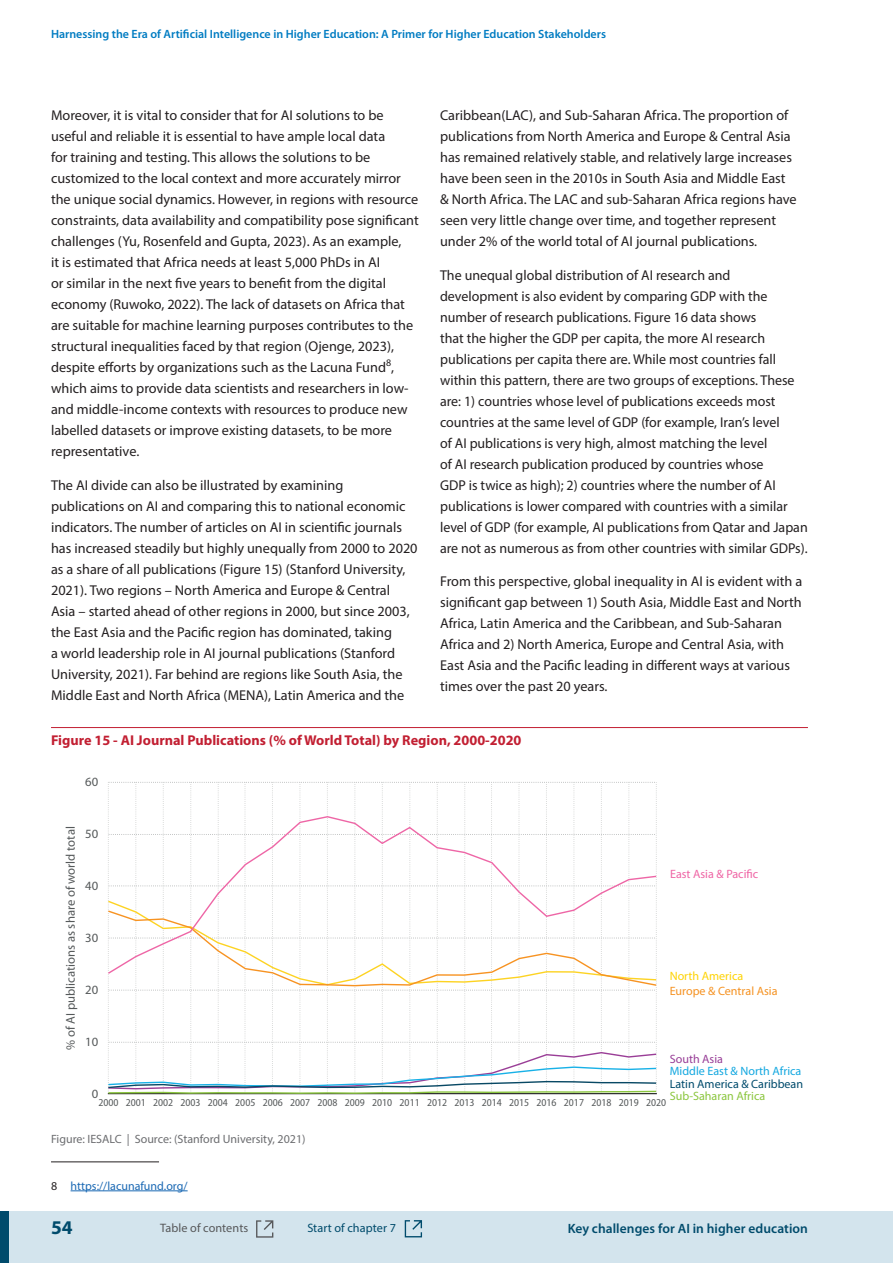
<style>
.page{position:relative;width:893px;height:1263px;background:#fff}
.page>*{position:absolute;margin:0;border:0;box-sizing:border-box;transform-origin:0 0}
.t1{font:700 19.5px "Myriad Pro";color:#004b6c}
.t2{font:14.25px/21px "Myriad Pro";color:#231f20}
.t3{font:700 14.25px "Myriad Pro";color:#c21f32}
.t4{font:600 13.5px "Myriad Pro";letter-spacing:.005em;color:#004b6c}
.t5{font:12.75px "Myriad Pro";color:#55595a}
.t6{font:12.15px "Myriad Pro";color:#004b6c}
.t7{font:12.15px "Myriad Pro";color:#14a8e0}
.t8{font:12.15px "Myriad Pro";color:#f59222}
.t9{font:12.15px "Myriad Pro";color:#8bc63e}
.t10{font:12.15px "Myriad Pro";color:#ef65a5}
.t11{font:12.15px "Myriad Pro";letter-spacing:.005em;color:#57585a}
.t12{font:12.15px "Myriad Pro";color:#fed304}
.t13{font:12.15px "Myriad Pro";color:#983e97}
.t14{font:600 12px "Myriad Pro";color:#007cc2}
.t15{font:12px "Myriad Pro";color:#6c6d70}
.t16{font:12px "Myriad Pro";color:#1b69b4}
.t17{font:semi-condensed 10.5px "Myriad Pro";color:#55595a}
.s1{color:#231f20}
</style>
<div class="page">
<div style="left:0;top:1212px;width:893px;height:51px;background:#d3e4ed"></div>
<div style="left:0;top:1212px;width:8px;height:51px;background:#004b6c"></div>
<svg style="left:256px;top:1220px;width:17px;height:17px"></svg>
<svg style="left:405px;top:1220px;width:17px;height:17px"></svg>
<hr style="left:51px;top:1161px;width:108px;height:1px;background:#231f20">
<hr style="left:71px;top:1190px;width:117px;height:1px;background:#1b69b4">
<hr style="left:51px;top:727px;width:757px;height:1px;background:#c21f32">
<svg style="left:108px;top:782px;width:549px;height:312px"></svg>
<svg style="left:108px;top:815px;width:549px;height:160px"></svg>
<p class="t14" style="left:51px;top:28px;width:557px">Harnessing the Era of Artificial Intelligence in Higher Education: A Primer for Higher Education Stakeholders</p>
<p class="t2" style="left:51px;top:104px;width:369px">Moreover, it is vital to consider that for AI solutions to be useful and reliable it is essential to have ample local data<br>for training and testing. This allows the solutions to be customized to the local context and more accurately mirror the unique social dynamics. However, in regions with resource constraints, data availability and compatibility pose significant challenges (Yu, Rosenfeld and Gupta, 2023). As an example,<br>it is estimated that Africa needs at least 5,000 PhDs in AI<br>or similar in the next five years to benefit from the digital economy (Ruwoko, 2022). The lack of datasets on Africa that are suitable for machine learning purposes contributes to the structural inequalities faced by that region (Ojenge, 2023), despite efforts by organizations such as the Lacuna Fund<sup>8</sup>, which aims to provide data scientists and researchers in low&shy;and middle-income contexts with resources to produce new labelled datasets or improve existing datasets, to be more representative.</p>
<p class="t2" style="left:51px;top:474px;width:368px">The AI divide can also be illustrated by examining publications on AI and comparing this to national economic indicators. The number of articles on AI in scientific journals has increased steadily but highly unequally from 2000 to 2020 as a share of all publications (Figure 15) (Stanford University, 2021). Two regions – North America and Europe &amp; Central Asia – started ahead of other regions in 2000, but since 2003, the East Asia and the Pacific region has dominated, taking<br>a world leadership role in AI journal publications (Stanford University, 2021). Far behind are regions like South Asia, the Middle East and North Africa (MENA), Latin America and the</p>
<p class="t2" style="left:440px;top:104px;width:358px">Caribbean(LAC), and Sub-Saharan Africa. The proportion of publications from North America and Europe &amp; Central Asia has remained relatively stable, and relatively large increases have been seen in the 2010s in South Asia and Middle East &amp; North Africa. The LAC and sub-Saharan Africa regions have seen very little change over time, and together represent under 2% of the world total of AI journal publications.</p>
<p class="t2" style="left:440px;top:264px;width:369px">The unequal global distribution of AI research and development is also evident by comparing GDP with the number of research publications. Figure 16 data shows<br>that the higher the GDP per capita, the more AI research publications per capita there are. While most countries fall within this pattern, there are two groups of exceptions. These are: 1) countries whose level of publications exceeds most countries at the same level of GDP (for example, Iran’s level<br>of AI publications is very high, almost matching the level<br>of AI research publication produced by countries whose<br>GDP is twice as high); 2) countries where the number of AI publications is lower compared with countries with a similar level of GDP (for example, AI publications from Qatar and Japan are not as numerous as from other countries with similar GDPs).</p>
<p class="t2" style="left:440px;top:571px;width:364px">From this perspective, global inequality in AI is evident with a significant gap between 1) South Asia, Middle East and North Africa, Latin America and the Caribbean, and Sub-Saharan Africa and 2) North America, Europe and Central Asia, with East Asia and the Pacific leading in different ways at various times over the past 20 years.</p>
<p class="t3" style="left:51px;top:731px;width:472px">Figure 15 - AI Journal Publications (% of World Total) by Region, 2000-2020</p>
<p class="t5" style="left:85px;top:775px;width:15px">60</p>
<p class="t5" style="left:64px;top:1050px;width:225px;rotate:-90deg">% of AI publications as share of world total</p>
<p class="t5" style="left:85px;top:826px;width:15px">50</p>
<p class="t5" style="left:85px;top:878px;width:15px">40</p>
<p class="t5" style="left:85px;top:930px;width:15px">30</p>
<p class="t5" style="left:85px;top:982px;width:15px">20</p>
<p class="t5" style="left:85px;top:1034px;width:15px">10</p>
<p class="t10" style="left:670px;top:867px;width:90px">East Asia &amp; Pacific</p>
<p class="t12" style="left:670px;top:968px;width:75px">North America</p>
<p class="t8" style="left:670px;top:983px;width:109px">Europe &amp; Central Asia</p>
<p class="t13" style="left:670px;top:1051px;width:55px">South Asia</p>
<p class="t7" style="left:670px;top:1064px;width:133px">Middle East &amp; North Africa</p>
<p class="t6" style="left:670px;top:1076px;width:135px">Latin America &amp; Caribbean</p>
<p class="t9" style="left:670px;top:1089px;width:97px">Sub-Saharan Africa</p>
<p class="t5" style="left:92px;top:1086px;width:8px">0</p>
<p class="t17" style="left:98px;top:1097px;width:569px">2000 2001 2002 2003 2004 2005 2006 2007 2008 2009 2010 2011 2012 2013 2014 2015 2016 2017 2018 2019 2020</p>
<p class="t15" style="left:51px;top:1132px;width:256px">Figure: IESALC | Source: (Stanford University, 2021)</p>
<p class="t16" style="left:51px;top:1178px;width:138px"><span class="s1">8</span> https://lacunafund.org/</p>
<h1 class="t1" style="left:51px;top:1215px;width:23px">54</h1>
<p class="t4" style="left:568px;top:1221px;width:242px">Key challenges for AI in higher education</p>
<p class="t11" style="left:160px;top:1221px;width:90px">Table of contents</p>
<p class="t6" style="left:307px;top:1220px;width:90px">Start of chapter 7</p>
</div>
